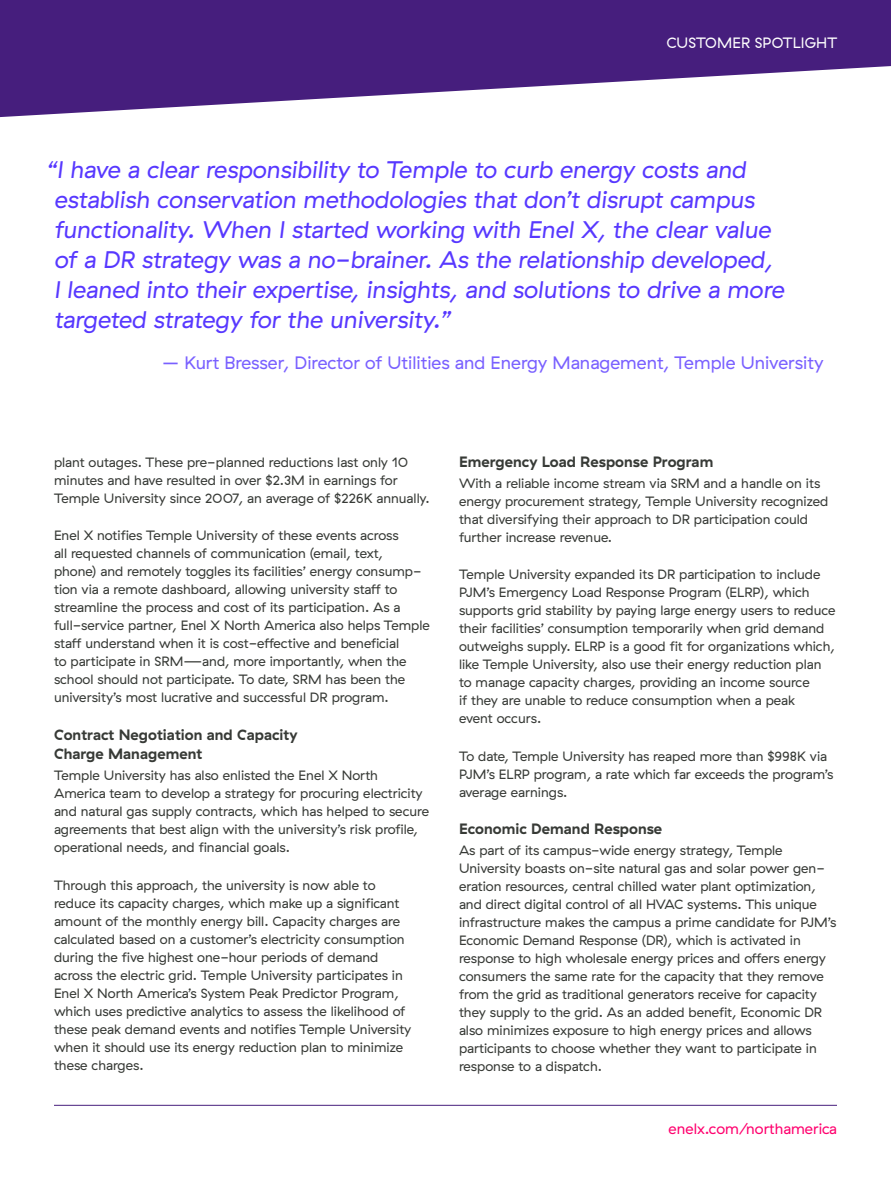
<style>
.page{position:relative;width:891px;height:1188px;background:#fff}
.page>*{position:absolute;margin:0;border:0;box-sizing:border-box;transform-origin:0 0}
.t1{font:italic 24px/30px "GT Haptik Enel X";color:#5738ff}
.t2{font:18px "GT Haptik Enel X";color:#7960ff}
.t3{font:15px/19.5px "My Font";color:#373a36}
.t4{font:15px "GT Haptik Enel X";color:#ff006e}
.t5{font:15px "GT Haptik Enel X";letter-spacing:.01em;color:#fff}
.t6{font:13.5px/18px "GT Haptik Enel X";color:#373a36}
</style>
<div class="page">
<svg style="left:0;top:0;width:891px;height:118px;fill:#461e7d"></svg>
<hr style="left:54px;top:1105px;width:783px;height:1px;background:#461e7d">
<p class="t5" style="left:666px;top:34px;width:172px">CUSTOMER SPOTLIGHT</p>
<p class="t1" style="left:54px;top:155px;width:732px;text-indent:-8px">“I have a clear responsibility to Temple to curb energy costs and establish conservation methodologies that don’t disrupt campus functionality. When I started working with Enel X, the clear value of a DR strategy was a no-brainer. As the relationship developed, I leaned into their expertise, insights, and solutions to drive a more targeted strategy for the university.”</p>
<h2 class="t2" style="left:162px;top:352px;width:663px">– Kurt Bresser, Director of Utilities and Energy Management, Temple University</h2>
<p class="t6" style="left:54px;top:453px;width:377px">plant outages. These pre-planned reductions last only 10 minutes and have resulted in over $2.3M in earnings for<br>Temple University since 2007, an average of $226K annually.</p>
<p class="t6" style="left:54px;top:527px;width:377px">Enel X notifies Temple University of these events across<br>all requested channels of communication (email, text,<br>phone) and remotely toggles its facilities’ energy consump&shy;tion via a remote dashboard, allowing university staff to streamline the process and cost of its participation. As a full-service partner, Enel X North America also helps Temple staff understand when it is cost-effective and beneficial<br>to participate in SRM—and, more importantly, when the school should not participate. To date, SRM has been the university’s most lucrative and successful DR program.</p>
<p class="t3" style="left:54px;top:725px;width:245px">Contract Negotiation and Capacity<br>Charge Management</p>
<p class="t6" style="left:54px;top:767px;width:377px">Temple University has also enlisted the Enel X North America team to develop a strategy for procuring electricity and natural gas supply contracts, which has helped to secure agreements that best align with the university’s risk profile, operational needs, and financial goals.</p>
<p class="t6" style="left:54px;top:876px;width:359px">Through this approach, the university is now able to reduce its capacity charges, which make up a significant amount of the monthly energy bill. Capacity charges are calculated based on a customer’s electricity consumption during the five highest one-hour periods of demand across the electric grid. Temple University participates in Enel X North America’s System Peak Predictor Program, which uses predictive analytics to assess the likelihood of these peak demand events and notifies Temple University when it should use its energy reduction plan to minimize these charges.</p>
<p class="t3" style="left:459px;top:452px;width:256px">Emergency Load Response Program</p>
<p class="t6" style="left:459px;top:474px;width:371px">With a reliable income stream via SRM and a handle on its energy procurement strategy, Temple University recognized that diversifying their approach to DR participation could further increase revenue.</p>
<p class="t6" style="left:459px;top:565px;width:378px">Temple University expanded its DR participation to include PJM’s Emergency Load Response Program (ELRP), which supports grid stability by paying large energy users to reduce their facilities’ consumption temporarily when grid demand outweighs supply. ELRP is a good fit for organizations which, like Temple University, also use their energy reduction plan to manage capacity charges, providing an income source<br>if they are unable to reduce consumption when a peak<br>event occurs.</p>
<p class="t6" style="left:459px;top:747px;width:376px">To date, Temple University has reaped more than $998K via<br>PJM’s ELRP program, a rate which far exceeds the program’s average earnings.</p>
<p class="t3" style="left:459px;top:819px;width:205px">Economic Demand Response</p>
<p class="t6" style="left:459px;top:841px;width:379px">As part of its campus-wide energy strategy, Temple University boasts on-site natural gas and solar power gen&shy;eration resources, central chilled water plant optimization, and direct digital control of all HVAC systems. This unique infrastructure makes the campus a prime candidate for PJM’s Economic Demand Response (DR), which is activated in response to high wholesale energy prices and offers energy consumers the same rate for the capacity that they remove from the grid as traditional generators receive for capacity they supply to the grid. As an added benefit, Economic DR also minimizes exposure to high energy prices and allows participants to choose whether they want to participate in response to a dispatch.</p>
<p class="t4" style="left:669px;top:1120px;width:170px">enelx.com/northamerica</p>
</div>
